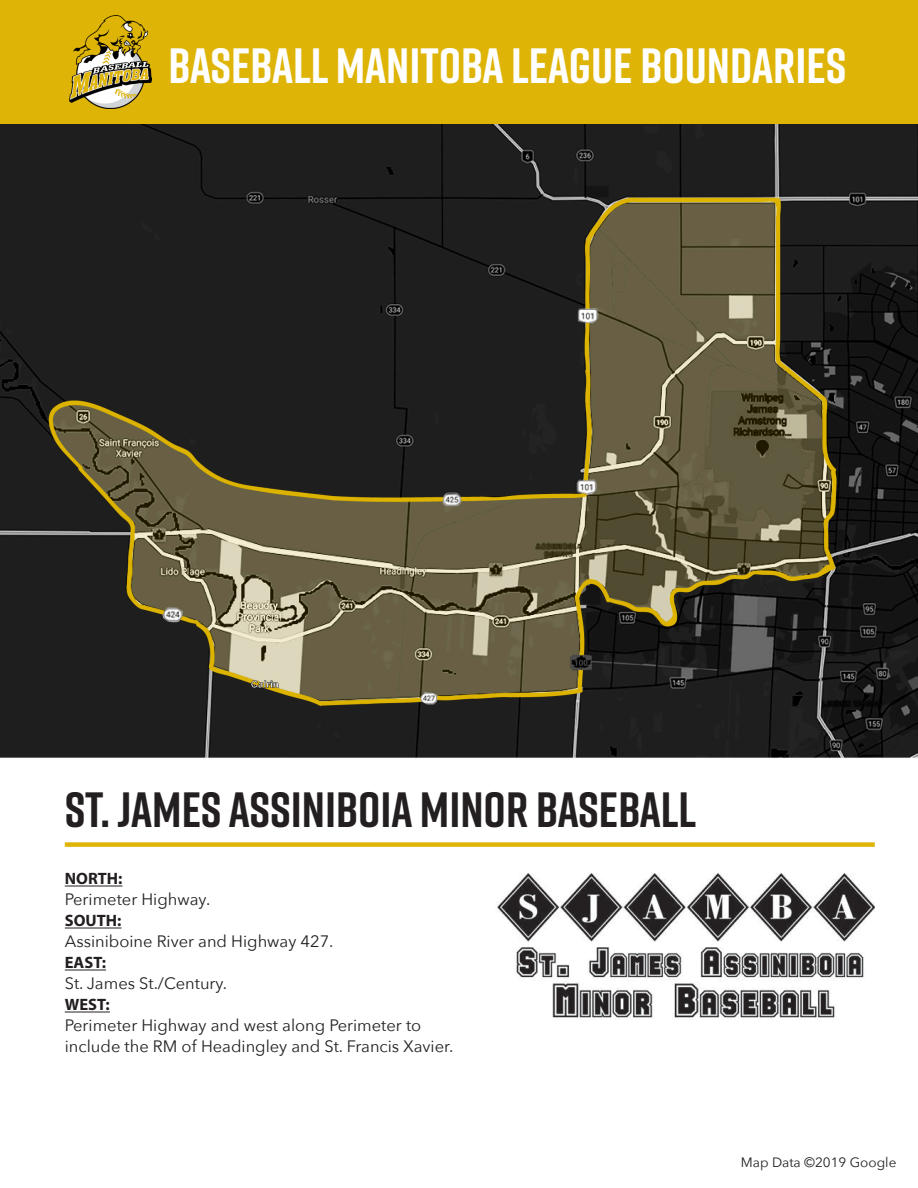
<style>
.page{position:relative;width:918px;height:1188px;background:#fff}
.page>*{position:absolute;margin:0;border:0;box-sizing:border-box;transform-origin:0 0}
.t1{font:700 49.5px "Rift";color:#fff}
.t2{font:700 49.5px "Rift";color:#231f20}
.t3{font:16.5px "Avenir Next";color:#231f20}
.t4{font:700 16.5px "Myriad Pro";color:#231f20}
.t5{font:13.5px "Avenir Next";color:#231f20}
</style>
<div class="page">
<div style="left:0;top:0;width:918px;height:124px;background:#deb406"></div>
<hr style="left:65px;top:886px;width:57px;height:1px;background:#231f20">
<hr style="left:65px;top:928px;width:56px;height:1px;background:#231f20">
<hr style="left:65px;top:970px;width:41px;height:1px;background:#231f20">
<hr style="left:65px;top:1012px;width:45px;height:1px;background:#231f20">
<div style="left:65px;top:842px;width:810px;height:5px;background:#deb406"></div>
<img style="left:69px;top:15px;width:83px;height:94px">
<img style="left:0;top:124px;width:918px;height:634px">
<img style="left:497px;top:873px;width:378px;height:147px">
<p class="t1" style="left:168px;top:30px;width:679px">BASEBALL MANITOBA LEAGUE BOUNDARIES</p>
<p class="t2" style="left:65px;top:775px;width:633px">ST. JAMES ASSINIBOIA MINOR BASEBALL</p>
<p class="t4" style="left:65px;top:868px;width:59px">NORTH:</p>
<p class="t3" style="left:65px;top:886px;width:147px">Perimeter Highway.</p>
<p class="t4" style="left:65px;top:910px;width:58px">SOUTH:</p>
<p class="t3" style="left:65px;top:928px;width:270px">Assiniboine River and Highway 427.</p>
<p class="t4" style="left:65px;top:952px;width:43px">EAST:</p>
<p class="t3" style="left:65px;top:970px;width:164px">St. James St./Century.</p>
<p class="t4" style="left:65px;top:994px;width:47px">WEST:</p>
<p class="t3" style="left:65px;top:1012px;width:358px">Perimeter Highway and west along Perimeter to</p>
<p class="t3" style="left:65px;top:1033px;width:390px">include the RM of Headingley and St. Francis Xavier.</p>
<p class="t5" style="left:741px;top:1151px;width:157px">Map Data ©2019 Google</p>
</div>
